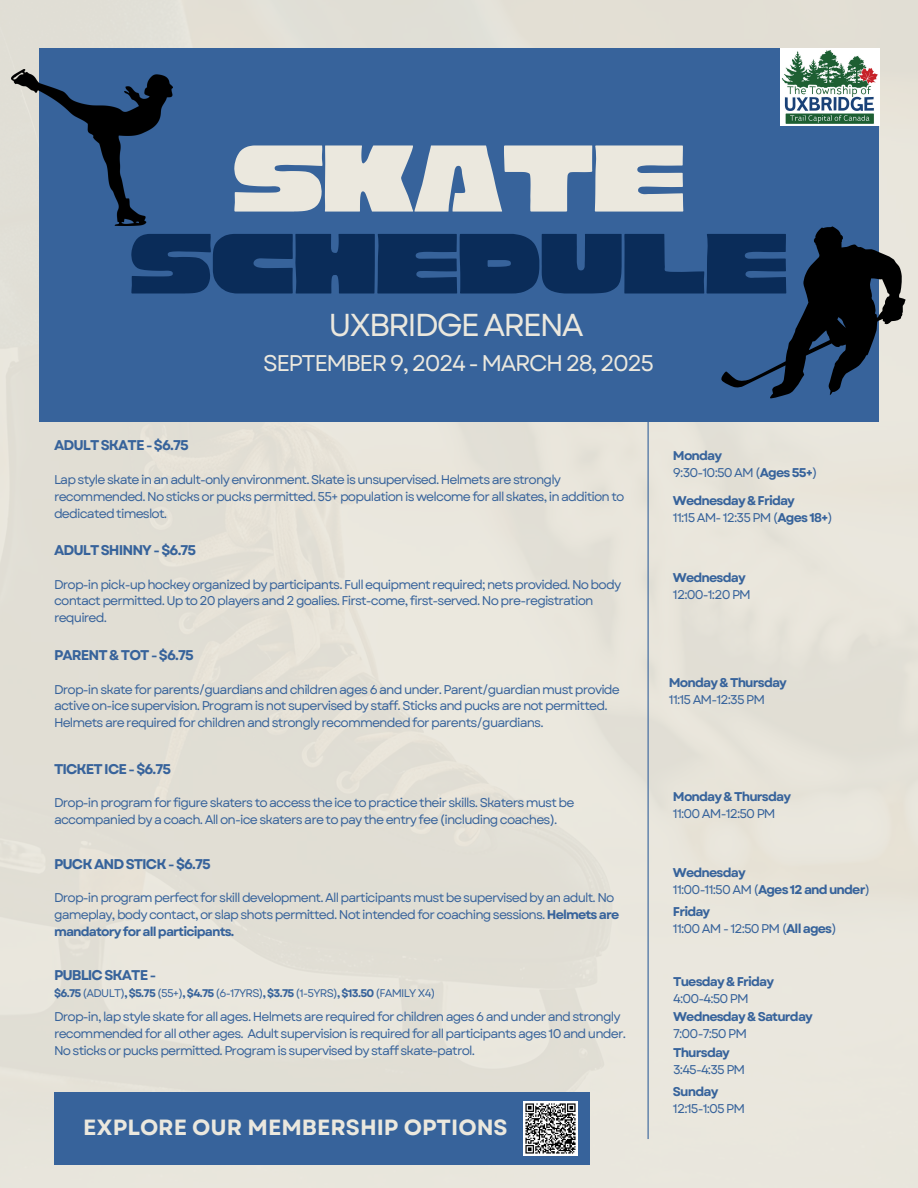
<style>
.page{position:relative;width:918px;height:1188px;background:#e7e3d8}
.page>*{position:absolute;margin:0;border:0;box-sizing:border-box;transform-origin:0 0}
.t1{font:105px "Cubao Free Wide";letter-spacing:-.03em;color:#ebe8de}
.t2{font:94.8px "Cubao Free Wide";letter-spacing:-.03em;color:#0a2c59}
.t3{font:31.65px "Garet";letter-spacing:-.065em;color:#ebe8de}
.t4{font:22.65px "Garet";letter-spacing:-.065em;color:#ebe8de}
.t5{font:700 22.05px "Garet";color:#ebe8de}
.t6{font:700 14.1px "Garet";letter-spacing:-.065em;color:#37639b}
.t7{font:12.75px/17px "Garet";letter-spacing:-.065em;color:#37639b}
.t8{font:700 12.75px/17px "Garet";letter-spacing:-.065em;color:#37639b}
.t9{font:11.1px "Garet";letter-spacing:-.065em;color:#37639b}
.s1{font-weight:700}
.s2{font-weight:400}
</style>
<div class="page">
<div style="left:39px;top:48px;width:840px;height:374px;background:#37639b"></div>
<hr style="left:648px;top:155px;width:1px;height:984px;background:#37639b">
<img style="left:11px;top:69px;width:161px;height:157px">
<svg style="left:721px;top:226px;width:186px;height:172px"></svg>
<img style="left:780px;top:48px;width:99px;height:78px">
<div style="left:54px;top:1092px;width:535px;height:73px;background:#37639b"></div>
<img style="left:523px;top:1102px;width:54px;height:54px">
<p class="t1" style="left:232px;top:128px;width:456px">SKATE</p>
<p class="t2" style="left:129px;top:218px;width:662px">SCHEDULE</p>
<p class="t3" style="left:328px;top:302px;width:257px">UXBRIDGE ARENA</p>
<p class="t4" style="left:263px;top:347px;width:392px">SEPTEMBER 9, 2024 - MARCH 28, 2025</p>
<h4 class="t6" style="left:54px;top:435px;width:136px">ADULT SKATE - $6.75</h4>
<p class="t7" style="left:54px;top:471px;width:572px">Lap style skate in an adult-only environment. Skate is unsupervised. Helmets are strongly recommended. No sticks or pucks permitted. 55+ population is welcome for all skates, in addition to dedicated timeslot.</p>
<p class="t6" style="left:54px;top:540px;width:144px">ADULT SHINNY - $6.75</p>
<p class="t7" style="left:54px;top:576px;width:569px">Drop-in pick-up hockey organized by participants. Full equipment required; nets provided. No body contact permitted. Up to 20 players and 2 goalies. First-come, first-served. No pre-registration required.</p>
<p class="t6" style="left:54px;top:645px;width:141px">PARENT &amp; TOT - $6.75</p>
<p class="t7" style="left:54px;top:681px;width:567px">Drop-in skate for parents/guardians and children ages 6 and under. Parent/guardian must provide active on-ice supervision. Program is not supervised by staff. Sticks and pucks are not permitted.<br>Helmets are required for children and strongly recommended for parents/guardians.</p>
<p class="t6" style="left:54px;top:759px;width:119px">TICKET ICE - $6.75</p>
<p class="t7" style="left:54px;top:794px;width:522px">Drop-in program for figure skaters to access the ice to practice their skills. Skaters must be accompanied by a coach. All on-ice skaters are to pay the entry fee (including coaches).</p>
<p class="t6" style="left:54px;top:854px;width:158px">PUCK AND STICK - $6.75</p>
<p class="t7" style="left:54px;top:889px;width:567px">Drop-in program perfect for skill development. All participants must be supervised by an adult. No gameplay, body contact, or slap shots permitted. Not intended for coaching sessions. <span class="s1">Helmets are mandatory for all participants.</span></p>
<h5 class="t6" style="left:54px;top:965px;width:104px">PUBLIC SKATE -</h5>
<h5 class="t9" style="left:54px;top:985px;width:383px"><span class="s1">$6.75</span> (ADULT)<span class="s1">, $5.75</span> (55+)<span class="s1">, $4.75</span> (6-17YRS)<span class="s1">, $3.75</span> (1-5YRS)<span class="s1">, $13.50</span> (FAMILY X4)</h5>
<p class="t7" style="left:54px;top:1009px;width:573px">Drop-in, lap style skate for all ages. Helmets are required for children ages 6 and under and strongly recommended for all other ages. Adult supervision is required for all participants ages 10 and under.<br>No sticks or pucks permitted. Program is supervised by staff skate-patrol.</p>
<h2 class="t5" style="left:83px;top:1111px;width:426px">EXPLORE OUR MEMBERSHIP OPTIONS</h2>
<h4 class="t8" style="left:673px;top:447px;width:51px">Monday</h4>
<p class="t7" style="left:673px;top:464px;width:146px">9:30-10:50 AM (<span class="s1">Ages 55+</span>)</p>
<p class="t8" style="left:673px;top:492px;width:124px">Wednesday &amp; Friday</p>
<p class="t7" style="left:673px;top:509px;width:161px">11:15 AM- 12:35 PM (<span class="s1">Ages 18+</span>)</p>
<p class="t8" style="left:673px;top:569px;width:74px">Wednesday</p>
<p class="t7" style="left:673px;top:586px;width:79px">12:00-1:20 PM</p>
<p class="t8" style="left:669px;top:674px;width:120px">Monday &amp; Thursday<br><span class="s2">11:15 AM-12:35 PM</span></p>
<p class="t8" style="left:673px;top:788px;width:120px">Monday &amp; Thursday</p>
<h4 class="t7" style="left:673px;top:805px;width:104px">11:00 AM-12:50 PM</h4>
<h4 class="t8" style="left:673px;top:864px;width:74px">Wednesday</h4>
<p class="t7" style="left:673px;top:881px;width:199px">11:00-11:50 AM (<span class="s1">Ages 12 and under</span>)</p>
<h4 class="t8" style="left:673px;top:903px;width:39px">Friday</h4>
<p class="t7" style="left:673px;top:920px;width:165px">11:00 AM - 12:50 PM (<span class="s1">All ages</span>)</p>
<p class="t8" style="left:673px;top:973px;width:102px">Tuesday &amp; Friday</p>
<p class="t7" style="left:673px;top:990px;width:77px">4:00-4:50 PM</p>
<p class="t8" style="left:673px;top:1009px;width:141px">Wednesday &amp; Saturday</p>
<p class="t7" style="left:673px;top:1026px;width:76px">7:00-7:50 PM</p>
<p class="t8" style="left:673px;top:1044px;width:58px">Thursday</p>
<p class="t7" style="left:673px;top:1061px;width:74px">3:45-4:35 PM</p>
<p class="t8" style="left:673px;top:1083px;width:47px">Sunday</p>
<p class="t7" style="left:673px;top:1100px;width:74px">12:15-1:05 PM</p>
</div>
